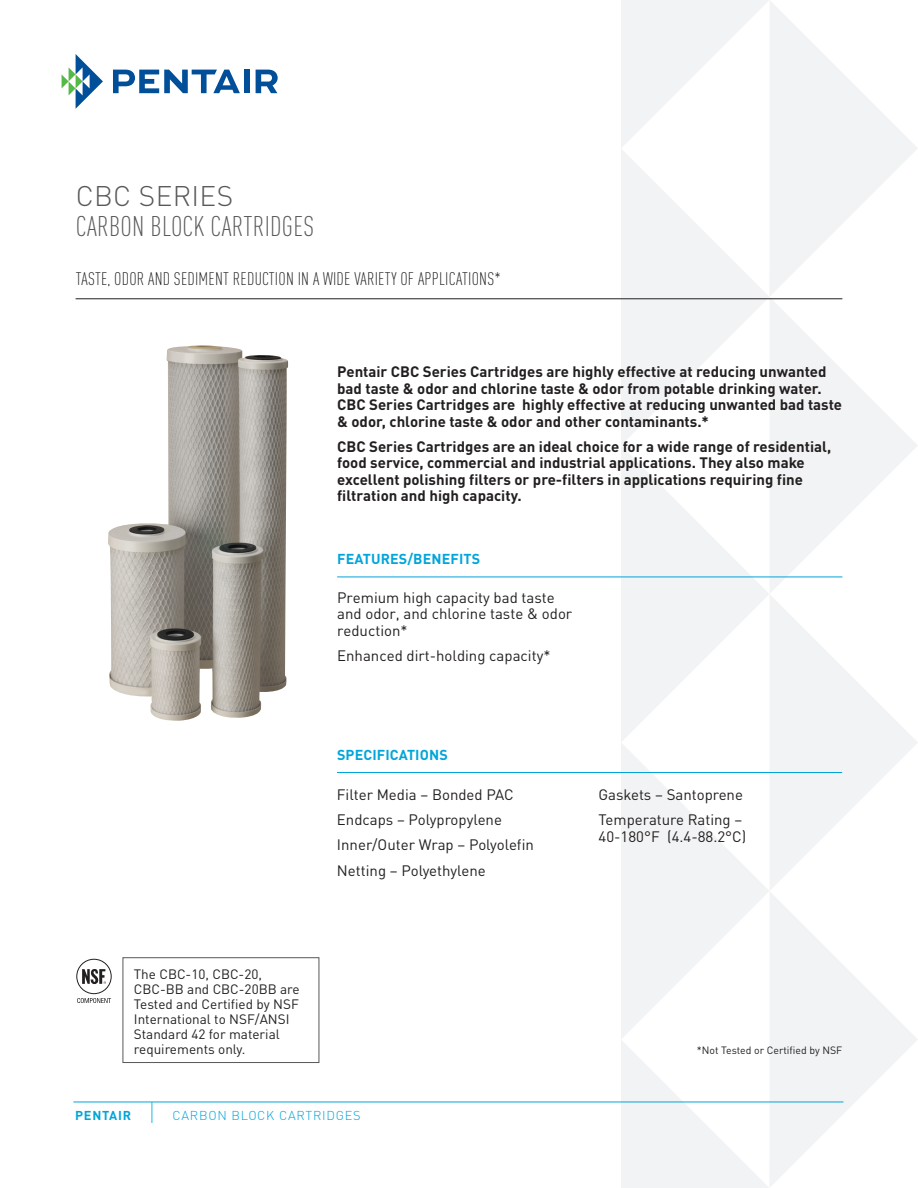
<style>
.page{position:relative;width:918px;height:1188px;background:#fff}
.page>*{position:absolute;margin:0;border:0;box-sizing:border-box;transform-origin:0 0}
.head-Pentek_product{font:300 condensed 28.05px "DIN Pro";letter-spacing:.01em;color:#57585a}
.BrandedProductLine_T{font:300 28.05px "DIN Pro";letter-spacing:.01em;color:#57585a}
.Head-Pentek_product{font:300 condensed 18px "DIN Pro";letter-spacing:.01em;color:#231f20}
.AP_Bold_Intro_Copy{font:700 15px/16.5px "DIN Pro";color:#231f20}
.Pentek_Features_Bene{font:15px/16.5px "DIN Pro";color:#231f20}
.Bullets__Front{font:15px/16.5px "DIN Pro";color:#231f20}
.Pentek_blue_cap_head{font:700 14.25px "DIN Pro";letter-spacing:.01em;color:#00a5da}
.NSF_Text{font:13.5px/15px "DIN Pro";color:#231f20}
.C_Descriptor_InfoLin{font:300 12.75px "DIN Pro";letter-spacing:.06em;color:#00a5da}
.C_SolutionsPlatform{font:700 12.75px "DIN Pro";letter-spacing:.06em;color:#00a5da}
.Table_Content_Center{font:10.5px "DIN Pro";color:#231f20}
</style>
<div class="page">
<svg style="left:621px;top:0;width:296px;height:148px"></svg>
<svg style="left:621px;top:148px;width:296px;height:297px;fill:#f4f5f6"></svg>
<svg style="left:621px;top:445px;width:296px;height:297px;fill:#f3f4f5"></svg>
<svg style="left:621px;top:742px;width:296px;height:445px"></svg>
<svg style="left:621px;top:1039px;width:149px;height:149px"></svg>
<hr style="left:73px;top:1102px;width:770px;height:1px;background:#00a5da">
<svg style="left:62px;top:54px;width:41px;height:55px"></svg>
<svg style="left:113px;top:70px;width:127px;height:23px"></svg>
<div style="left:244px;top:70px;width:5px;height:23px;background:#014e99"></div>
<svg style="left:256px;top:70px;width:22px;height:23px"></svg>
<hr style="left:76px;top:298px;width:766px;height:1px;background:#231f20">
<hr style="left:337px;top:577px;width:505px;height:1px;background:#00a5da">
<hr style="left:337px;top:772px;width:505px;height:1px;background:#00a5da">
<img style="left:108px;top:345px;width:180px;height:376px">
<div style="left:76px;top:959px;width:36px;height:35px;border:1px solid #231f20;border-radius:50%"></div>
<svg style="left:82px;top:969px;width:24px;height:15px"></svg>
<svg style="left:77px;top:998px;width:34px;height:5px"></svg>
<div style="left:123px;top:958px;width:196px;height:105px;border:1px solid #57585a"></div>
<svg style="left:152px;top:1102px;width:1px;height:21px"></svg>
<p class="BrandedProductLine_T" style="left:76px;top:174px;width:159px">CBC SERIES</p>
<p class="head-Pentek_product" style="left:76px;top:206px;width:240px">CARBON BLOCK CARTRIDGES</p>
<p class="Head-Pentek_product" style="left:76px;top:266px;width:427px">TASTE, ODOR AND SEDIMENT REDUCTION IN A WIDE VARIETY OF APPLICATIONS*</p>
<p class="AP_Bold_Intro_Copy" style="left:337px;top:362px;width:506px">Pentair CBC Series Cartridges are highly effective at reducing unwanted bad taste &amp; odor and chlorine taste &amp; odor from potable drinking water.<br>CBC Series Cartridges are highly effective at reducing unwanted bad taste &amp; odor, chlorine taste &amp; odor and other contaminants.*</p>
<p class="AP_Bold_Intro_Copy" style="left:337px;top:436px;width:496px">CBC Series Cartridges are an ideal choice for a wide range of residential, food service, commercial and industrial applications. They also make excellent polishing filters or pre-filters in applications requiring fine filtration and high capacity.</p>
<p class="Pentek_blue_cap_head" style="left:337px;top:547px;width:145px">FEATURES/BENEFITS</p>
<p class="Bullets__Front" style="left:337px;top:588px;width:237px">Premium high capacity bad taste and odor, and chlorine taste &amp; odor reduction*</p>
<p class="Bullets__Front" style="left:337px;top:646px;width:215px">Enhanced dirt-holding capacity*</p>
<p class="Pentek_blue_cap_head" style="left:337px;top:743px;width:112px">SPECIFICATIONS</p>
<p class="NSF_Text" style="left:134px;top:965px;width:167px">The CBC-10, CBC-20,<br>CBC-BB and CBC-20BB are<br>Tested and Certified by NSF<br>International to NSF/ANSI<br>Standard 42 for material requirements only.</p>
<p class="Pentek_Features_Bene" style="left:337px;top:785px;width:178px">Filter Media – Bonded PAC</p>
<p class="Pentek_Features_Bene" style="left:337px;top:810px;width:167px">Endcaps – Polypropylene</p>
<p class="Pentek_Features_Bene" style="left:337px;top:835px;width:198px">Inner/Outer Wrap – Polyolefin</p>
<p class="Pentek_Features_Bene" style="left:337px;top:860px;width:150px">Netting – Polyethylene</p>
<p class="C_SolutionsPlatform" style="left:75px;top:1105px;width:58px">PENTAIR</p>
<p class="C_Descriptor_InfoLin" style="left:173px;top:1106px;width:190px">CARBON BLOCK CARTRIDGES</p>
<p class="Pentek_Features_Bene" style="left:599px;top:785px;width:146px">Gaskets – Santoprene</p>
<p class="Pentek_Features_Bene" style="left:599px;top:810px;width:149px">Temperature Rating –<br>40-180°F (4.4-88.2°C)</p>
<p class="Table_Content_Center" style="left:697px;top:1042px;width:147px">*Not Tested or Certified by NSF</p>
</div>
